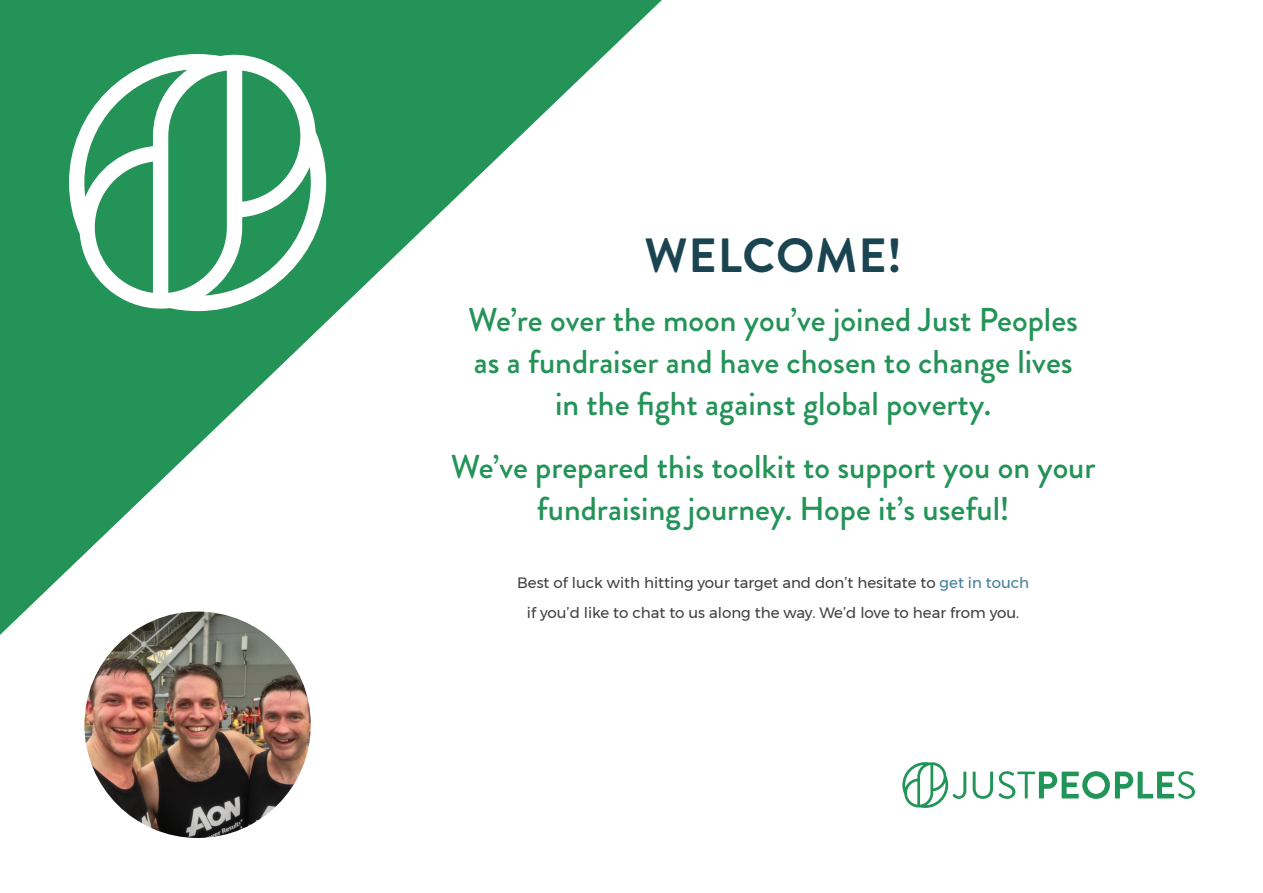
<style>
.page{position:relative;width:1263px;height:893px;background:#fff}
.page>*{position:absolute;margin:0;border:0;box-sizing:border-box;transform-origin:0 0}
.t1{font:700 48px "Brandon Grotesque";letter-spacing:.02em;color:#1b4451}
.t2{font:500 33px/42px "Brandon Grotesque";color:#239357;text-align:center}
.t3{font:15px/30px "Montserrat";color:#3e3e3f;text-align:center}
.s1{color:#3f7b9a}
</style>
<div class="page">
<svg style="left:0;top:0;width:662px;height:635px"></svg>
<svg style="left:69px;top:54px;width:257px;height:257px;fill:#239357"></svg>
<svg style="left:973px;top:771px;width:222px;height:28px"></svg>
<svg style="left:902px;top:762px;width:64px;height:46px"></svg>
<img style="left:84px;top:612px;width:227px;height:226px;border-radius:113px">
<h1 class="t1" style="left:644px;top:222px;width:259px">WELCOME!</h1>
<p class="t2" style="left:468px;top:299px;width:611px">We’re over the moon you’ve joined Just Peoples as a fundraiser and have chosen to change lives in the fight against global poverty.</p>
<p class="t2" style="left:451px;top:446px;width:646px">We’ve prepared this toolkit to support you on your fundraising journey. Hope it’s useful!</p>
<p class="t3" style="left:517px;top:568px;width:513px">Best of luck with hitting your target and don’t hesitate to <span class="s1">get in touch </span>if you’d like to chat to us along the way. We’d love to hear from you.</p>
</div>
